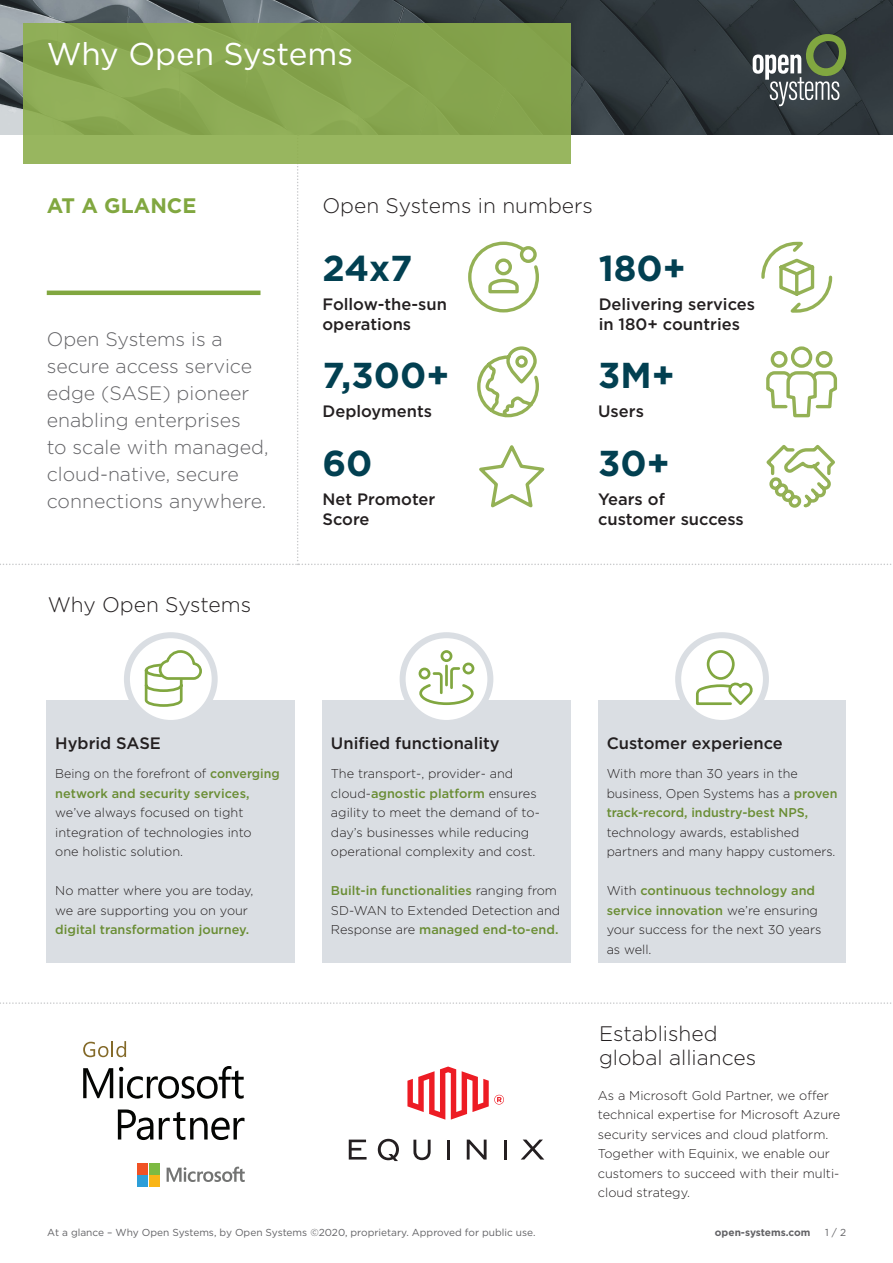
<style>
.page{position:relative;width:893px;height:1263px;background:#fff}
.page>*{position:absolute;margin:0;border:0;box-sizing:border-box;transform-origin:0 0}
.Headline{font:700 36px "Gotham";color:#024051}
.Document_Headline_1{font:31.5px "Gotham";letter-spacing:-.01em;color:#fff}
.Headline-2{font:300 21px/24px "Gotham";color:#231f20}
.Document_Type_Head{font:700 21px "Gotham";color:#81a740}
.Call-out{font:300 19.5px/27px "Gotham";color:#636366}
.Subline{font:500 16.5px/19.5px "Gotham";color:#231f20}
.Body_Text{font:300 12.75px/19.5px "Gotham";color:#231f20}
.t1{font:10.2px "Gotham";color:#636366}
.t2{font:700 10.2px "Gotham";color:#636366}
.s1{font-weight:500;color:#6a8d34}
</style>
<div class="page">
<img style="left:0;top:0;width:893px;height:135px">
<svg style="left:753px;top:32px;width:95px;height:74px;background:#5c665e"></svg>
<div style="left:23px;top:23px;width:547px;height:141px;background:#86a54f"></div>
<div style="left:47px;top:700px;width:248px;height:263px;background:#dadee3"></div>
<div style="left:322px;top:700px;width:248px;height:263px;background:#dadee3"></div>
<div style="left:598px;top:700px;width:248px;height:263px;background:#dadee3"></div>
<svg style="left:127px;top:635px;width:88px;height:88px"></svg>
<div style="left:124px;top:632px;width:94px;height:94px;border:6px solid #dadee3;border-radius:50%"></div>
<svg style="left:403px;top:635px;width:87px;height:88px"></svg>
<div style="left:400px;top:632px;width:93px;height:94px;border:6px solid #dadee3;border-radius:50%"></div>
<svg style="left:678px;top:635px;width:88px;height:88px"></svg>
<div style="left:675px;top:632px;width:94px;height:94px;border:6px solid #dadee3;border-radius:50%"></div>
<svg style="left:143px;top:649px;width:60px;height:59px"></svg>
<svg style="left:0;top:135px;width:892px;height:502px"></svg>
<svg style="left:0;top:1002px;width:892px;height:2px"></svg>
<svg style="left:349px;top:1139px;width:18px;height:20px"></svg>
<svg style="left:413px;top:1140px;width:18px;height:20px"></svg>
<hr style="left:447px;top:1139px;width:2px;height:20px;background:#241f21">
<svg style="left:467px;top:1139px;width:20px;height:20px"></svg>
<hr style="left:504px;top:1139px;width:3px;height:20px;background:#241f21">
<svg style="left:521px;top:1139px;width:23px;height:20px"></svg>
<svg style="left:378px;top:1139px;width:21px;height:22px"></svg>
<svg style="left:407px;top:1066px;width:97px;height:53px"></svg>
<svg style="left:83px;top:1068px;width:30px;height:30px"></svg>
<svg style="left:119px;top:1066px;width:125px;height:33px"></svg>
<svg style="left:118px;top:1109px;width:35px;height:31px"></svg>
<svg style="left:159px;top:1112px;width:85px;height:28px"></svg>
<svg style="left:167px;top:1166px;width:78px;height:16px"></svg>
<div style="left:137px;top:1163px;width:11px;height:11px;background:#f05124"></div>
<div style="left:149px;top:1163px;width:11px;height:11px;background:#7dba42"></div>
<div style="left:137px;top:1175px;width:11px;height:11px;background:#2d9ed8"></div>
<div style="left:149px;top:1175px;width:11px;height:11px;background:#f9b517"></div>
<svg style="left:83px;top:1041px;width:43px;height:16px"></svg>
<svg style="left:695px;top:649px;width:61px;height:58px"></svg>
<svg style="left:417px;top:649px;width:59px;height:57px"></svg>
<p class="Document_Headline_1" style="left:47px;top:34px;width:308px">Why Open Systems</p>
<p class="Document_Type_Head" style="left:47px;top:191px;width:151px">AT A GLANCE</p>
<p class="Call-out" style="left:47px;top:325px;width:223px">Open Systems is a secure access service edge (SASE) pioneer enabling enterprises<br>to scale with managed, cloud-native, secure connections anywhere.</p>
<p class="Headline-2" style="left:48px;top:592px;width:205px">Why Open Systems</p>
<p class="Headline-2" style="left:322px;top:193px;width:272px">Open Systems in numbers</p>
<p class="Headline" style="left:322px;top:244px;width:91px">24x7</p>
<p class="Subline" style="left:322px;top:294px;width:126px">Follow-the-sun operations</p>
<p class="Headline" style="left:599px;top:244px;width:89px">180+</p>
<p class="Subline" style="left:599px;top:294px;width:158px">Delivering services in 180+ countries</p>
<p class="Headline" style="left:322px;top:351px;width:128px">7,300+</p>
<p class="Subline" style="left:322px;top:401px;width:111px">Deployments</p>
<p class="Headline" style="left:322px;top:439px;width:52px">60</p>
<p class="Subline" style="left:322px;top:489px;width:114px">Net Promoter<br>Score</p>
<p class="Headline" style="left:598px;top:351px;width:78px">3M+</p>
<p class="Subline" style="left:598px;top:401px;width:47px">Users</p>
<p class="Headline" style="left:598px;top:439px;width:73px">30+</p>
<p class="Subline" style="left:598px;top:489px;width:147px">Years of customer success</p>
<p class="Subline" style="left:55px;top:733px;width:107px">Hybrid SASE</p>
<p class="Body_Text" style="left:55px;top:763px;width:226px">Being on the forefront of <span class="s1">converging network and security services, </span>we’ve always focused on tight integration of technologies into<br>one holistic solution.</p>
<p class="Body_Text" style="left:55px;top:880px;width:200px">No matter where you are today, we are supporting you on your <span class="s1">digital transformation journey.</span></p>
<p class="Subline" style="left:331px;top:733px;width:170px">Unified functionality</p>
<p class="Body_Text" style="left:331px;top:763px;width:210px">The transport-, provider- and cloud-<span class="s1">agnostic platform</span> ensures agility to meet the demand of to&shy;day’s businesses while reducing operational complexity and cost.</p>
<p class="Body_Text" style="left:331px;top:880px;width:231px"><span class="s1">Built-in functionalities</span> ranging from<br>SD-WAN to Extended Detection and<br>Response are <span class="s1">managed end-to-end.</span></p>
<p class="Subline" style="left:607px;top:733px;width:178px">Customer experience</p>
<p class="Body_Text" style="left:607px;top:763px;width:232px">With more than 30 years in the business, Open Systems has a <span class="s1">proven track-record, industry-best NPS, </span>technology awards, established partners and many happy customers.</p>
<p class="Body_Text" style="left:607px;top:880px;width:216px">With <span class="s1">continuous technology and service innovation</span> we’re ensuring your success for the next 30 years as well.</p>
<p class="Headline-2" style="left:599px;top:1021px;width:159px">Established global alliances</p>
<p class="Body_Text" style="left:598px;top:1085px;width:244px">As a Microsoft Gold Partner, we offer technical expertise for Microsoft Azure security services and cloud platform.<br>Together with Equinix, we enable our customers to succeed with their multi&shy;cloud strategy.</p>
<p class="t1" style="left:47px;top:1226px;width:490px">At a glance – Why Open Systems, by Open Systems ©2020, proprietary. Approved for public use.</p>
<p class="t2" style="left:715px;top:1226px;width:97px">open-systems.com</p>
<p class="t1" style="left:825px;top:1226px;width:22px">1 / 2</p>
</div>
